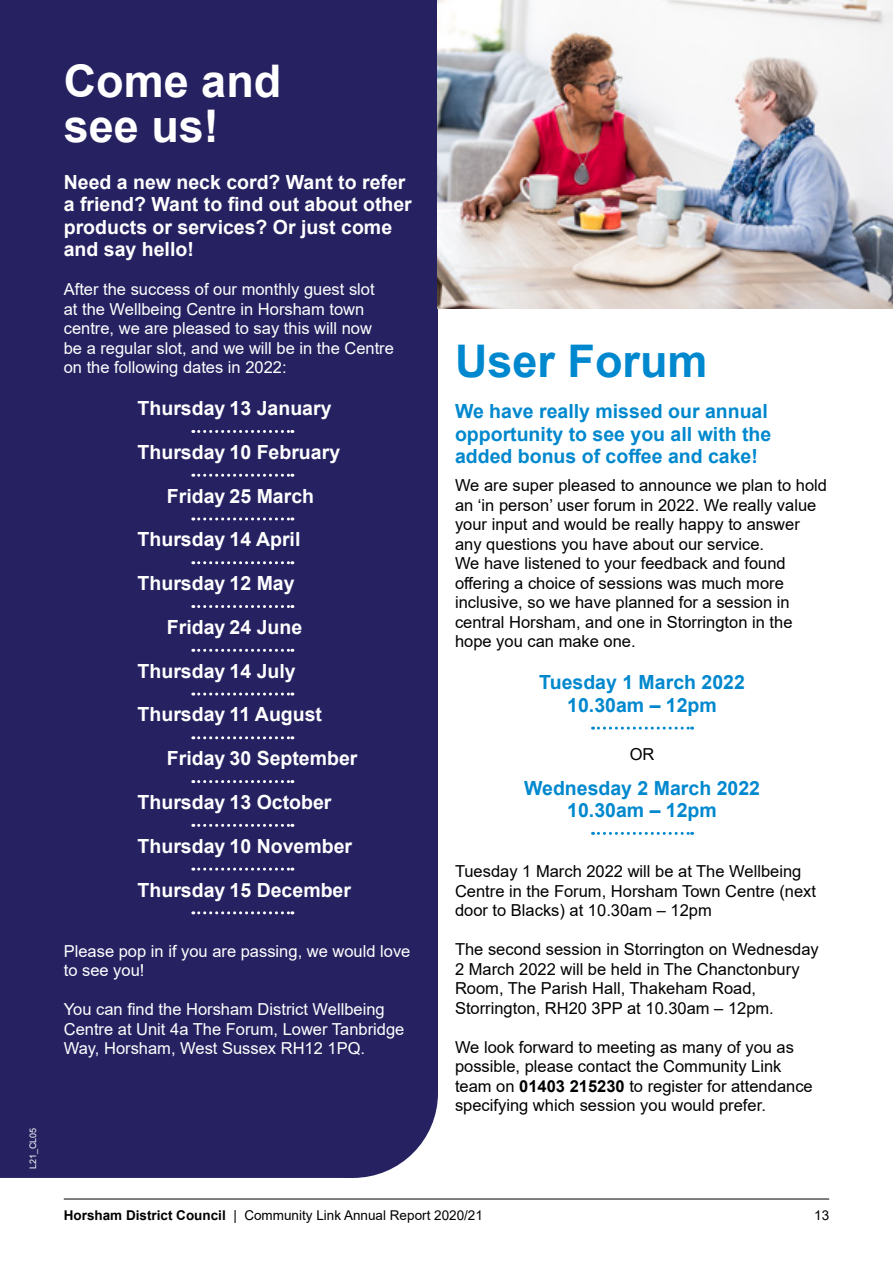
<style>
.page{position:relative;width:893px;height:1263px;background:#fff}
.page>*{position:absolute;margin:0;border:0;box-sizing:border-box;transform-origin:0 0}
.Header-1{font:700 45px/45px "Arial";color:#fff}
.Header-1-2{font:700 45px "Arial";color:#0088ce}
.Intro-1{font:700 19.5px/22.5px "Arial";color:#fff}
.Header-3{font:700 19.5px/22.5px "Arial";color:#0088ce}
.Intro-1-2{font:700 19.5px/22.5px "Arial";color:#0088ce;text-align:center}
.Paragraph-1{font:16.5px/19.5px "Arial";color:#000}
.Paragraph-1-2{font:16.5px/19.5px "Arial";color:#fff}
.t1{font:13.5px "Arial";color:#000}
.t2{font:9px "Arial";color:#fff}
.s1{font-weight:700}
</style>
<div class="page">
<div style="left:0;top:0;width:438px;height:1178px;background:#262262"></div>
<div style="left:268px;top:1008px;width:170px;height:170px;background:#262262;border-radius:50%"></div>
<hr style="left:64px;top:1199px;width:765px;height:1px;background:#000">
<svg style="left:193px;top:430px;width:100px;height:3px"></svg>
<svg style="left:193px;top:474px;width:100px;height:3px"></svg>
<svg style="left:193px;top:517px;width:100px;height:3px"></svg>
<svg style="left:193px;top:561px;width:100px;height:3px"></svg>
<svg style="left:193px;top:605px;width:100px;height:3px"></svg>
<svg style="left:193px;top:649px;width:100px;height:3px"></svg>
<svg style="left:193px;top:692px;width:100px;height:3px"></svg>
<svg style="left:193px;top:736px;width:100px;height:3px"></svg>
<svg style="left:193px;top:780px;width:100px;height:3px"></svg>
<svg style="left:193px;top:824px;width:100px;height:3px"></svg>
<svg style="left:193px;top:868px;width:100px;height:3px"></svg>
<svg style="left:193px;top:911px;width:100px;height:3px"></svg>
<svg style="left:593px;top:727px;width:100px;height:3px"></svg>
<svg style="left:593px;top:832px;width:100px;height:3px"></svg>
<img style="left:438px;top:0;width:455px;height:308px">
<p class="t2" style="left:27px;top:1169px;width:43px;rotate:-90deg">L21_CL05</p>
<h1 class="Header-1" style="left:64px;top:59px;width:219px">Come and see us!</h1>
<p class="Intro-1" style="left:64px;top:171px;width:350px">Need a new neck cord? Want to refer a friend? Want to find out about other products or services? Or just come and say hello!</p>
<p class="Paragraph-1-2" style="left:64px;top:279px;width:332px">After the success of our monthly guest slot<br>at the Wellbeing Centre in Horsham town centre, we are pleased to say this will now be a regular slot, and we will be in the Centre on the following dates in 2022:</p>
<p class="Intro-1" style="left:138px;top:397px;width:195px">Thursday 13 January</p>
<p class="Intro-1" style="left:138px;top:441px;width:204px">Thursday 10 February</p>
<p class="Intro-1" style="left:167px;top:485px;width:149px">Friday 25 March</p>
<p class="Intro-1" style="left:138px;top:528px;width:164px">Thursday 14 April</p>
<p class="Intro-1" style="left:138px;top:572px;width:159px">Thursday 12 May</p>
<p class="Intro-1" style="left:167px;top:616px;width:137px">Friday 24 June</p>
<p class="Intro-1" style="left:138px;top:660px;width:160px">Thursday 14 July</p>
<p class="Intro-1" style="left:138px;top:703px;width:186px">Thursday 11 August</p>
<p class="Intro-1" style="left:167px;top:747px;width:192px">Friday 30 September</p>
<p class="Intro-1" style="left:138px;top:791px;width:195px">Thursday 13 October</p>
<p class="Intro-1" style="left:138px;top:835px;width:216px">Thursday 10 November</p>
<p class="Intro-1" style="left:138px;top:879px;width:215px">Thursday 15 December</p>
<p class="Paragraph-1-2" style="left:64px;top:941px;width:348px">Please pop in if you are passing, we would love to see you!</p>
<p class="Paragraph-1-2" style="left:64px;top:999px;width:342px">You can find the Horsham District Wellbeing<br>Centre at Unit 4a The Forum, Lower Tanbridge<br>Way, Horsham, West Sussex RH12 1PQ.</p>
<h1 class="Header-1-2" style="left:455px;top:330px;width:254px">User Forum</h1>
<p class="Header-3" style="left:455px;top:400px;width:318px">We have really missed our annual opportunity to see you all with the added bonus of coffee and cake!</p>
<p class="Paragraph-1" style="left:455px;top:475px;width:374px">We are super pleased to announce we plan to hold an ‘in person’ user forum in 2022. We really value your input and would be really happy to answer any questions you have about our service.</p>
<p class="Paragraph-1" style="left:455px;top:553px;width:339px">We have listened to your feedback and found offering a choice of sessions was much more inclusive, so we have planned for a session in central Horsham, and one in Storrington in the hope you can make one.</p>
<p class="Intro-1-2" style="left:539px;top:671px;width:207px">Tuesday 1 March 2022<br>10.30am – 12pm</p>
<p class="Paragraph-1" style="left:630px;top:744px;width:26px">OR</p>
<p class="Intro-1-2" style="left:524px;top:777px;width:237px">Wednesday 2 March 2022<br>10.30am – 12pm</p>
<p class="Paragraph-1" style="left:455px;top:862px;width:362px">Tuesday 1 March 2022 will be at The Wellbeing<br>Centre in the Forum, Horsham Town Centre (next door to Blacks) at 10.30am – 12pm</p>
<p class="Paragraph-1" style="left:455px;top:940px;width:365px">The second session in Storrington on Wednesday 2 March 2022 will be held in The Chanctonbury Room, The Parish Hall, Thakeham Road, Storrington, RH20 3PP at 10.30am – 12pm.</p>
<p class="Paragraph-1" style="left:455px;top:1037px;width:359px">We look forward to meeting as many of you as possible, please contact the Community Link team on <span class="s1">01403 215230</span> to register for attendance specifying which session you would prefer.</p>
<p class="t1" style="left:64px;top:1205px;width:421px"><span class="s1">Horsham District Council</span> | Community Link Annual Report 2020/21</p>
<p class="t1" style="left:814px;top:1205px;width:17px">13</p>
</div>
